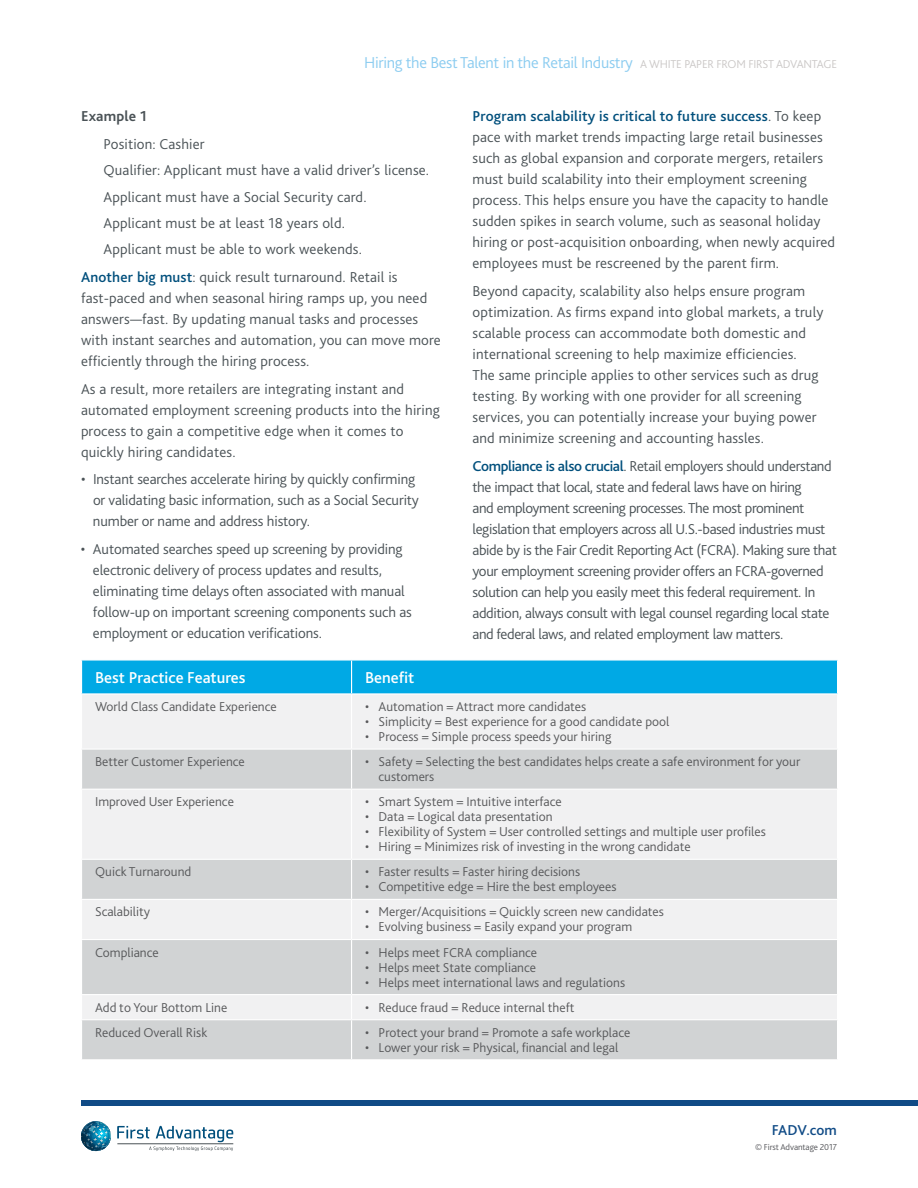
<style>
.page{position:relative;width:918px;height:1188px;background:#fff}
.page>*{position:absolute;margin:0;border:0;box-sizing:border-box;transform-origin:0 0}
.t1{font:300 16.5px "Bliss 2";letter-spacing:-.02em;color:#8cccf0}
.t2{font:500 16.5px "Bliss 2";color:#fff}
.t3{font:300 15px/21px "Bliss 2";letter-spacing:.01em;color:#4a5256}
.t4{font:300 15px/21px "Bliss 2";letter-spacing:-.025em;color:#4a5256}
.t5{font:300 15px/21px "Bliss 2";letter-spacing:-.01em;color:#4a5256}
.t6{font:500 15px "Bliss 2";letter-spacing:.005em;color:#104b86}
.t7{font:700 15px "Bliss 2";letter-spacing:.01em;color:#4a5256}
.t8{font:300 13.5px/15px "Bliss 2";color:#58595b}
.t9{font:300 9px "Bliss 2";color:#55565a}
.s1{font-size:12px;color:#cbc8c7}
.s2{font-weight:500;color:#004f7c}
</style>
<div class="page">
<div style="left:81px;top:1101px;width:837px;height:5px;background:#104b86"></div>
<svg style="left:117px;top:1126px;width:116px;height:25px"></svg>
<svg style="left:81px;top:1121px;width:30px;height:30px"></svg>
<div style="left:82px;top:661px;width:755px;height:32px;background:#00a9e5"></div>
<div style="left:82px;top:695px;width:755px;height:53px;background:#f1f1f2"></div>
<svg style="left:82px;top:750px;width:755px;height:309px;fill:#d1d3d4"></svg>
<hr style="left:351px;top:695px;width:1px;height:54px;background:#fff">
<hr style="left:351px;top:750px;width:1px;height:39px;background:#fff">
<hr style="left:81px;top:789px;width:271px;height:1px;background:#fff">
<hr style="left:352px;top:789px;width:486px;height:1px;background:#fff">
<hr style="left:351px;top:790px;width:1px;height:69px;background:#fff">
<hr style="left:81px;top:859px;width:271px;height:1px;background:#fff">
<hr style="left:352px;top:859px;width:486px;height:1px;background:#fff">
<hr style="left:351px;top:860px;width:1px;height:39px;background:#fff">
<hr style="left:81px;top:899px;width:271px;height:1px;background:#fff">
<hr style="left:352px;top:899px;width:486px;height:1px;background:#fff">
<hr style="left:351px;top:900px;width:1px;height:39px;background:#fff">
<hr style="left:81px;top:939px;width:271px;height:1px;background:#fff">
<hr style="left:352px;top:939px;width:486px;height:1px;background:#fff">
<hr style="left:351px;top:940px;width:1px;height:54px;background:#fff">
<hr style="left:81px;top:994px;width:271px;height:1px;background:#fff">
<hr style="left:352px;top:994px;width:486px;height:1px;background:#fff">
<svg style="left:351px;top:995px;width:1px;height:24px"></svg>
<hr style="left:81px;top:1019px;width:271px;height:1px;background:#fff">
<hr style="left:352px;top:1019px;width:486px;height:1px;background:#fff">
<hr style="left:351px;top:1020px;width:1px;height:39px;background:#fff">
<hr style="left:351px;top:661px;width:1px;height:32px;background:#fff">
<p class="t1" style="left:364px;top:53px;width:474px">H iring the Best Talent in the Retail I ndustry <span class="s1">A White Paper from First Advantage</span></p>
<p class="t7" style="left:81px;top:107px;width:67px">Example 1</p>
<p class="t3" style="left:104px;top:131px;width:327px;line-height:26.2px">Position: Cashier<br>Qualifier: Applicant must have a valid driver’s license.<br>Applicant must have a Social Security card.<br>Applicant must be at least 18 years old.<br>Applicant must be able to work weekends.</p>
<p class="t3" style="left:81px;top:266px;width:361px"><span class="s2">Another big must</span>: quick result turnaround. Retail is fast-paced and when seasonal hiring ramps up, you need answers—fast. By updating manual tasks and processes with instant searches and automation, you can move more efficiently through the hiring process.</p>
<p class="t3" style="left:81px;top:378px;width:360px">As a result, more retailers are integrating instant and automated employment screening products into the hiring process to gain a competitive edge when it comes to quickly hiring candidates.</p>
<p class="t5" style="left:93px;top:469px;width:328px;text-indent:-12px">• I nstant searches accelerate hiring by quickly confirming or validating basic information, such as a Social Security number or name and address history.</p>
<p class="t5" style="left:93px;top:538px;width:320px;text-indent:-12px">• Automated searches speed up screening by providing electronic delivery of process updates and results, eliminating time delays often associated with manual follow-up on important screening components such as employment or education verifications.</p>
<p class="t3" style="left:472px;top:106px;width:364px"><span class="s2">Program scalability is critical to future success</span>. To keep pace with market trends impacting large retail businesses such as global expansion and corporate mergers, retailers must build scalability into their employment screening process. This helps ensure you have the capacity to handle sudden spikes in search volume, such as seasonal holiday hiring or post-acquisition onboarding, when newly acquired employees must be rescreened by the parent firm.</p>
<p class="t3" style="left:472px;top:280px;width:353px">Beyond capacity, scalability also helps ensure program optimization. As firms expand into global markets, a truly scalable process can accommodate both domestic and international screening to help maximize efficiencies.<br>The same principle applies to other services such as drug testing. By working with one provider for all screening services, you can potentially increase your buying power and minimize screening and accounting hassles.</p>
<p class="t4" style="left:472px;top:455px;width:361px"><span class="s2">Compliance is also crucial</span>. Retail employers should understand the impact that local, state and federal laws have on hiring<br>and employment screening processes. The most prominent legislation that employers across all U .S.-based industries must abide by is the Fair Credit Reporting Act (FCRA</p>
<p class="t4" style="left:472px;top:539px;width:366px;text-indent:259px">). Making sure that your employment screening provider offers an FCRA</p>
<p class="t4" style="left:472px;top:560px;width:358px;text-indent:294px">-governed solution can help you easily meet this federal requirement. I n addition, always consult with legal counsel regarding local state and federal laws, and related employment law matters.</p>
<p class="t2" style="left:95px;top:667px;width:152px">Best Practice Features</p>
<p class="t2" style="left:365px;top:667px;width:51px">Benefit</p>
<p class="t8" style="left:95px;top:699px;width:183px">World Class Candidate Experience</p>
<p class="t8" style="left:365px;top:699px;width:223px">• Automation = Attract more candidates</p>
<p class="t8" style="left:365px;top:714px;width:306px">• Simplicity = Best experience for a good candidate pool</p>
<p class="t8" style="left:365px;top:729px;width:248px">• Process = Simple process speeds your hiring</p>
<p class="t8" style="left:95px;top:754px;width:151px">Better Customer Experience</p>
<p class="t8" style="left:379px;top:754px;width:423px;text-indent:-14px">• Safety = Selecting the best candidates helps create a safe environment for your customers</p>
<p class="t8" style="left:95px;top:794px;width:140px">I mproved User Experience</p>
<p class="t8" style="left:365px;top:794px;width:198px">• Smart System = I ntuitive interface</p>
<p class="t8" style="left:365px;top:809px;width:189px">• Data = Logical data presentation</p>
<p class="t8" style="left:365px;top:824px;width:402px">• Flexibility of System = User controlled settings and multiple user profiles</p>
<p class="t8" style="left:365px;top:839px;width:327px">• H iring = M inimizes risk of investing in the wrong candidate</p>
<p class="t8" style="left:95px;top:864px;width:98px">Quick Turnaround</p>
<p class="t8" style="left:365px;top:864px;width:217px">• Faster results = Faster hiring decisions</p>
<p class="t8" style="left:365px;top:879px;width:253px">• Competitive edge = H ire the best employees</p>
<p class="t8" style="left:95px;top:904px;width:57px">Scalability</p>
<p class="t8" style="left:365px;top:904px;width:300px">• M erger/Acquisitions = Quickly screen new candidates</p>
<p class="t8" style="left:365px;top:919px;width:269px">• Evolving business = Easily expand your program</p>
<p class="t8" style="left:95px;top:944px;width:65px">Compliance</p>
<p class="t8" style="left:365px;top:944px;width:87px">• H elps meet FCRA</p>
<p class="t8" style="left:476px;top:944px;width:63px">compliance</p>
<p class="t8" style="left:365px;top:959px;width:173px">• H elps meet State compliance</p>
<p class="t8" style="left:365px;top:974px;width:262px">• H elps meet international laws and regulations</p>
<p class="t8" style="left:95px;top:999px;width:134px">Add to Your Bottom Line</p>
<p class="t8" style="left:365px;top:999px;width:211px">• Reduce fraud = Reduce internal theft</p>
<p class="t8" style="left:95px;top:1024px;width:114px">Reduced Overall Risk</p>
<p class="t8" style="left:365px;top:1024px;width:267px">• Protect your brand = Promote a safe workplace</p>
<p class="t8" style="left:365px;top:1039px;width:255px">• Lower your risk = Physical, financial and legal</p>
<p class="t6" style="left:772px;top:1120px;width:67px">FADV.com</p>
<p class="t9" style="left:755px;top:1141px;width:83px">© First Advantage 2017</p>
</div>
